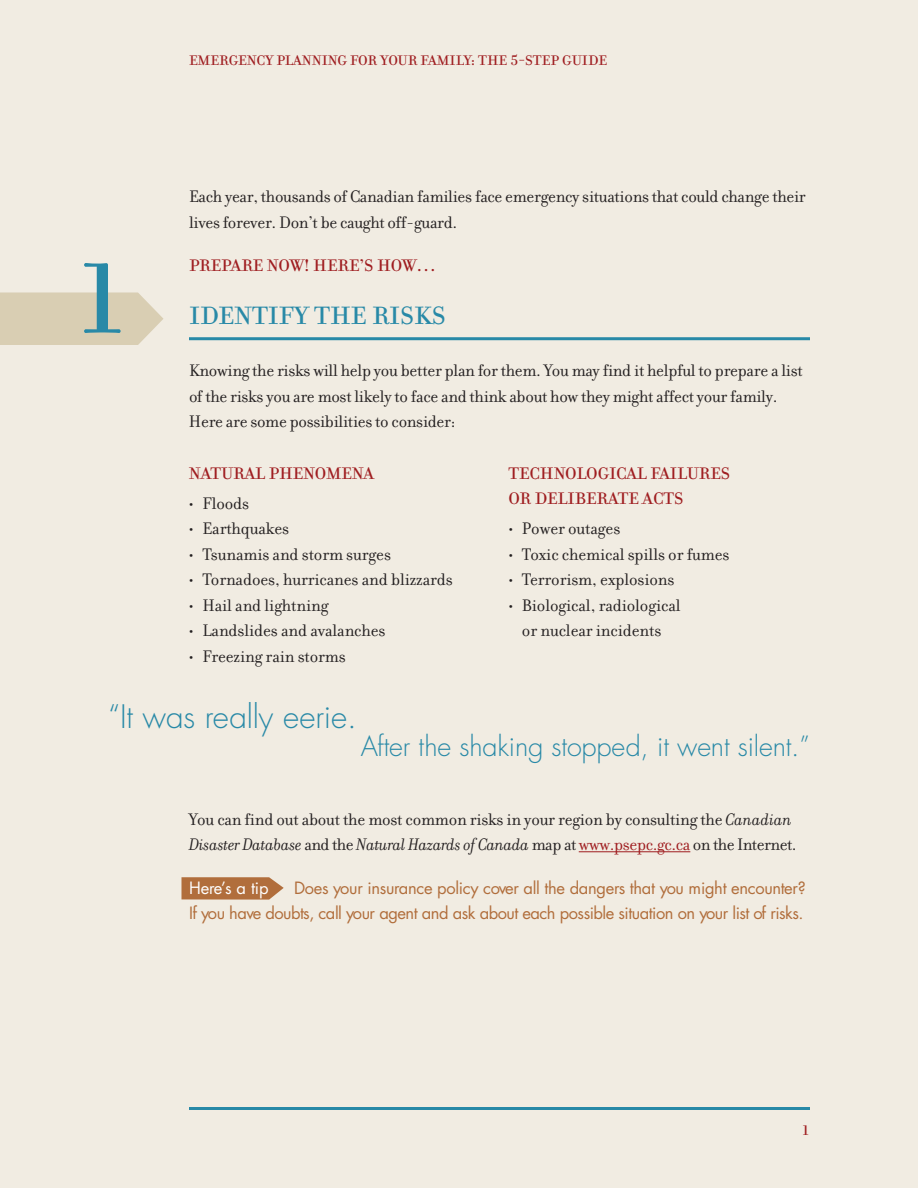
<style>
.page{position:relative;width:918px;height:1188px;background:#f1ece2}
.page>*{position:absolute;margin:0;border:0;box-sizing:border-box;transform-origin:0 0}
.t1{font:108px "Filosofia Unicase";color:#2889a7}
.t2{font:300 31.5px "Futura";letter-spacing:-.005em;color:#2889a7}
.t3{font:300 27px "Futura";letter-spacing:-.005em;color:#2889a7}
.t4{font:27px "Filosofia Unicase";letter-spacing:-.005em;color:#2889a7}
.t5{font:18px/25.5px "Filosofia";letter-spacing:-.015em;color:#231f20}
.t6{font:18px/25.5px "Filosofia Unicase";letter-spacing:-.005em;color:#9f1d20}
.t7{font:16.5px/25.5px "Futura";letter-spacing:-.03em;color:#b16e3c;text-align:right}
.t8{font:16.5px "Futura";letter-spacing:-.005em;color:#fff}
.t9{font:15px "Filosofia Unicase";letter-spacing:-.005em;color:#9f1d20}
.s1{font-style:italic}
.s2{color:#9f1d20}
</style>
<div class="page">
<hr style="left:189px;top:1107px;width:621px;height:3px;background:#2889a7">
<svg style="left:181px;top:877px;width:103px;height:23px;background:#b77b4d"></svg>
<hr style="left:189px;top:337px;width:621px;height:3px;background:#2889a7">
<hr style="left:579px;top:852px;width:111px;height:1px;background:#9f1d20">
<svg style="left:0;top:292px;width:164px;height:53px;background:#dbd0b7"></svg>
<h1 class="t1" style="left:74px;top:232px;width:59px">1</h1>
<p class="t9" style="left:189px;top:51px;width:420px">EMERGENCY PLANNING FOR YOUR FAMILY: THE 5-STEP GUIDE</p>
<p class="t5" style="left:189px;top:186px;width:618px">Each year, thousands of Canadian families face emergency situations that could change their lives forever. Don’t be caught off-guard.</p>
<p class="t6" style="left:189px;top:252px;width:249px">PREPARE NOW! HERE’S HOW…</p>
<h3 class="t4" style="left:189px;top:299px;width:259px">IDENTIFY THE RISKS</h3>
<p class="t5" style="left:189px;top:360px;width:615px">Knowing the risks will help you better plan for them. You may find it helpful to prepare a list of the risks you are most likely to face and think about how they might affect your family.<br>Here are some possibilities to consider:</p>
<p class="t6" style="left:189px;top:460px;width:187px">NATURAL PHENOMENA</p>
<p class="t5" style="left:189px;top:493px;width:62px">• Floods</p>
<p class="t5" style="left:189px;top:518px;width:102px">• Earthquakes</p>
<p class="t5" style="left:189px;top:544px;width:204px">• Tsunamis and storm surges</p>
<p class="t5" style="left:189px;top:569px;width:265px">• Tornadoes, hurricanes and blizzards</p>
<p class="t5" style="left:189px;top:595px;width:141px">• Hail and lightning</p>
<p class="t5" style="left:189px;top:620px;width:198px">• Landslides and avalanches</p>
<p class="t5" style="left:189px;top:646px;width:158px">• Freezing rain storms</p>
<p class="t6" style="left:508px;top:460px;width:223px">TECHNOLOGICAL FAILURES<br>OR DELIBERATE ACTS</p>
<p class="t5" style="left:508px;top:518px;width:113px">• Power outages</p>
<p class="t5" style="left:508px;top:544px;width:223px">• Toxic chemical spills or fumes</p>
<p class="t5" style="left:508px;top:569px;width:168px">• Terrorism, explosions</p>
<p class="t5" style="left:508px;top:595px;width:174px;text-align:center">• Biological, radiological or nuclear incidents</p>
<h2 class="t2" style="left:108px;top:702px;width:250px">“It was really eerie.</h2>
<h3 class="t3" style="left:361px;top:734px;width:451px">After the shaking stopped, it went silent.”</h3>
<p class="t5" style="left:189px;top:809px;width:609px">You can find out about the most common risks in your region by consulting the <span class="s1">Canadian<br>Disaster Database</span> and the <span class="s1">Natural Hazards of Canada</span> map at <span class="s2">www.psepc.gc.ca</span> on the Internet.</p>
<p class="t8" style="left:189px;top:880px;width:81px">Here’s a tip</p>
<p class="t7" style="left:189px;top:876px;width:618px">Does your insurance policy cover all the dangers that you might encounter?<br>If you have doubts, call your agent and ask about each possible situation on your list of risks.</p>
<p class="t9" style="left:802px;top:1121px;width:9px">1</p>
</div>
